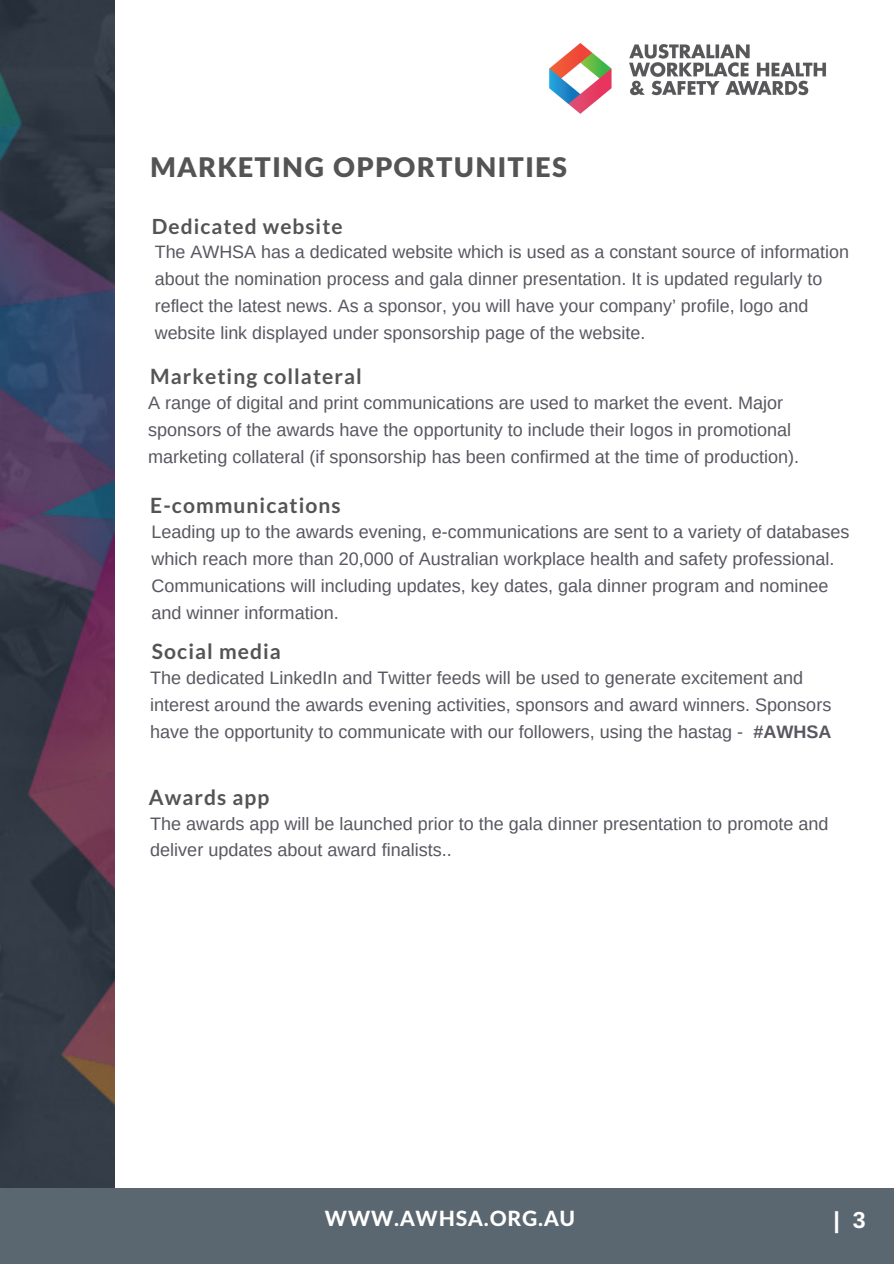
<style>
.page{position:relative;width:894px;height:1264px;background:#fff}
.page>*{position:absolute;margin:0;border:0;box-sizing:border-box;transform-origin:0 0}
.t1{font:900 27px "Lato Latin";letter-spacing:.05em;color:#545454}
.t2{font:700 23.25px "Arimo";color:#fff}
.t3{font:700 21px "Lato";letter-spacing:.05em;color:#545454}
.t4{font:800 21px "Lato Latin";letter-spacing:.04em;color:#fff}
.t5{font:700 20.85px "Lato";letter-spacing:.05em;color:#545454}
.t6{font:18px/27px "Arimo";color:#575760}
.t7{font:17.85px/26.8px "Arimo";color:#575760}
.s1{font-weight:700}
</style>
<div class="page">
<img style="left:0;top:0;width:115px;height:1188px">
<div style="left:0;top:1188px;width:893px;height:75px;background:#5b6770"></div>
<img style="left:549px;top:43px;width:277px;height:71px">
<div style="left:628px;top:97px;width:116px;height:36px;background:#fff"></div>
<h1 class="t1" style="left:150px;top:150px;width:418px">MARKETING OPPORTUNITIES</h1>
<p class="t5" style="left:152px;top:213px;width:192px">Dedicated website</p>
<p class="t7" style="left:155px;top:238px;width:695px">The AWHSA has a dedicated website which is used as a constant source of information about the nomination process and gala dinner presentation. It is updated regularly to reflect the latest news. As a sponsor, you will have your company’ profile, logo and website link displayed under sponsorship page of the website.</p>
<p class="t3" style="left:150px;top:363px;width:213px">Marketing collateral</p>
<p class="t6" style="left:148px;top:389px;width:652px">A range of digital and print communications are used to market the event. Major sponsors of the awards have the opportunity to include their logos in promotional marketing collateral (if sponsorship has been confirmed at the time of production).</p>
<p class="t3" style="left:150px;top:492px;width:192px">E-communications</p>
<p class="t6" style="left:151px;top:518px;width:699px">Leading up to the awards evening, e-communications are sent to a variety of databases which reach more than 20,000 of Australian workplace health and safety professional.<br>Communications will including updates, key dates, gala dinner program and nominee and winner information.</p>
<p class="t3" style="left:152px;top:638px;width:130px">Social media</p>
<p class="t6" style="left:150px;top:664px;width:682px">The dedicated LinkedIn and Twitter feeds will be used to generate excitement and interest around the awards evening activities, sponsors and award winners. Sponsors have the opportunity to communicate with our followers, using the hastag - <span class="s1">#AWHSA</span></p>
<p class="t3" style="left:149px;top:783px;width:122px">Awards app</p>
<p class="t6" style="left:150px;top:810px;width:679px;line-height:26.5px">The awards app will be launched prior to the gala dinner presentation to promote and deliver updates about award finalists..</p>
<p class="t4" style="left:325px;top:1205px;width:252px">WWW.AWHSA.ORG.AU</p>
<p class="t2" style="left:833px;top:1206px;width:34px">| 3</p>
</div>
